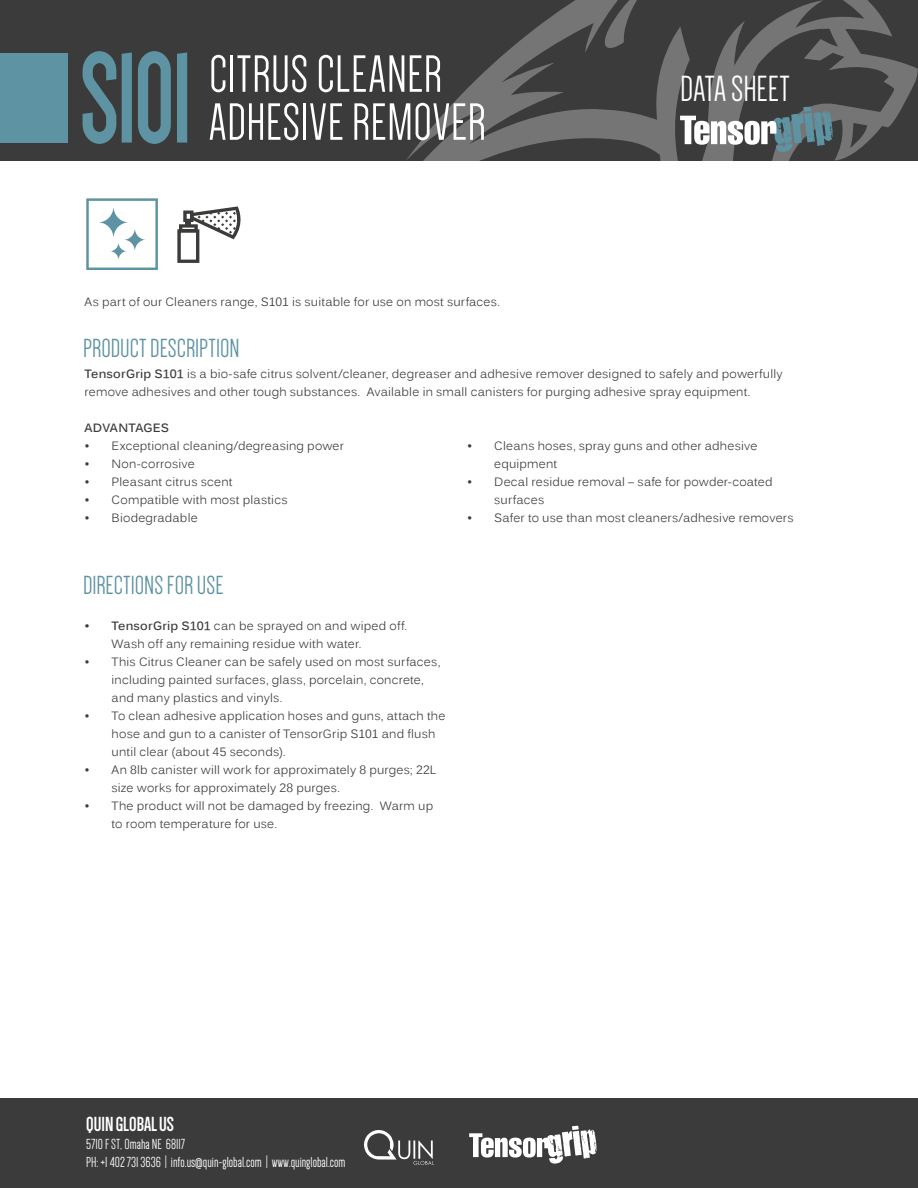
<style>
.page{position:relative;width:918px;height:1188px;background:#fff}
.page>*{position:absolute;margin:0;border:0;box-sizing:border-box;transform-origin:0 0}
.t1{font:700 133.5px "Dense";color:#5d93a2;scale:.85 1}
.t2{font:54px "Dense";letter-spacing:.01em;color:#fff}
.t3{font:37.5px "Dense";color:#fff}
.t4{font:27px "Dense";color:#5d93a2}
.t5{font:700 21px "Dense";color:#fff}
.t6{font:15px "Dense";color:#fff}
.t7{font:12px/18px "Kalinga";letter-spacing:.015em;color:#3b3b3a}
.t8{font:12px "Kalinga";letter-spacing:.015em;color:#3b3b3b}
.t9{font:700 12px "Kalinga";letter-spacing:.015em;color:#3b3b3b}
.s1{font-weight:700}
</style>
<div class="page">
<div style="left:0;top:0;width:918px;height:161px;background:#3b3b3b"></div>
<svg style="left:406px;top:0;width:512px;height:161px"></svg>
<svg style="left:599px;top:0;width:52px;height:54px"></svg>
<div style="left:0;top:1099px;width:918px;height:89px;background:#3b3b3b"></div>
<div style="left:0;top:53px;width:68px;height:90px;background:#5d93a2"></div>
<svg style="left:680px;top:107px;width:153px;height:45px"></svg>
<svg style="left:469px;top:1126px;width:128px;height:38px"></svg>
<svg style="left:364px;top:1130px;width:70px;height:35px"></svg>
<svg style="left:86px;top:198px;width:72px;height:72px"></svg>
<svg style="left:110px;top:242px;width:17px;height:18px"></svg>
<svg style="left:177px;top:206px;width:64px;height:57px"></svg>
<p class="t1" style="left:80px;top:33px;width:133px">S101</p>
<p class="t2" style="left:209px;top:48px;width:235px">CITRUS CLEANER</p>
<p class="t2" style="left:209px;top:96px;width:279px">ADHESIVE REMOVER</p>
<p class="t8" style="left:85px;top:294px;width:417px">As part of our Cleaners range, S101 is suitable for use on most surfaces.</p>
<p class="t3" style="left:680px;top:71px;width:111px">DATA SHEET</p>
<p class="t4" style="left:83px;top:334px;width:158px">PRODUCT DESCRIPTION</p>
<p class="t7" style="left:85px;top:366px;width:699px"><span class="s1">TensorGrip S101</span> is a bio-safe citrus solvent/cleaner, degreaser and adhesive remover designed to safely and powerfully remove adhesives and other tough substances. Available in small canisters for purging adhesive spray equipment.</p>
<p class="t9" style="left:85px;top:420px;width:86px">ADVANTAGES</p>
<p class="t7" style="left:85px;top:438px;width:261px">• Exceptional cleaning/degreasing power</p>
<p class="t7" style="left:85px;top:456px;width:112px">• Non-corrosive</p>
<p class="t7" style="left:85px;top:474px;width:149px">• Pleasant citrus scent</p>
<p class="t7" style="left:85px;top:492px;width:205px">• Compatible with most plastics</p>
<p class="t7" style="left:85px;top:510px;width:115px">• Biodegradable</p>
<p class="t7" style="left:494px;top:438px;width:265px;text-indent:-27px">• Cleans hoses, spray guns and other adhesive equipment</p>
<p class="t7" style="left:494px;top:474px;width:280px;text-indent:-27px">• Decal residue removal – safe for powder-coated surfaces</p>
<p class="t7" style="left:467px;top:510px;width:328px">• Safer to use than most cleaners/adhesive removers</p>
<p class="t4" style="left:83px;top:572px;width:142px">DIRECTIONS FOR USE</p>
<p class="t7" style="left:112px;top:618px;width:297px;text-indent:-27px"><span class="s1">• TensorGrip S101</span> can be sprayed on and wiped off.<br>Wash off any remaining residue with water.</p>
<p class="t7" style="left:112px;top:654px;width:330px;text-indent:-27px">• This Citrus Cleaner can be safely used on most surfaces, including painted surfaces, glass, porcelain, concrete, and many plastics and vinyls.</p>
<p class="t7" style="left:112px;top:708px;width:335px;text-indent:-27px">• To clean adhesive application hoses and guns, attach the hose and gun to a canister of TensorGrip S101 and flush until clear (about 45 seconds).</p>
<p class="t7" style="left:112px;top:762px;width:326px;text-indent:-27px">• An 8lb canister will work for approximately 8 purges; 22L size works for approximately 28 purges.</p>
<p class="t7" style="left:112px;top:798px;width:323px;text-indent:-27px">• The product will not be damaged by freezing. Warm up to room temperature for use.</p>
<p class="t5" style="left:86px;top:1114px;width:89px">QUIN GLOBAL US</p>
<p class="t6" style="left:86px;top:1137px;width:101px">5710 F ST, Omaha NE 68117</p>
<p class="t6" style="left:86px;top:1155px;width:261px">PH: +1 402 731 3636 | info.us@quin-global.com | www.quinglobal.com</p>
</div>
